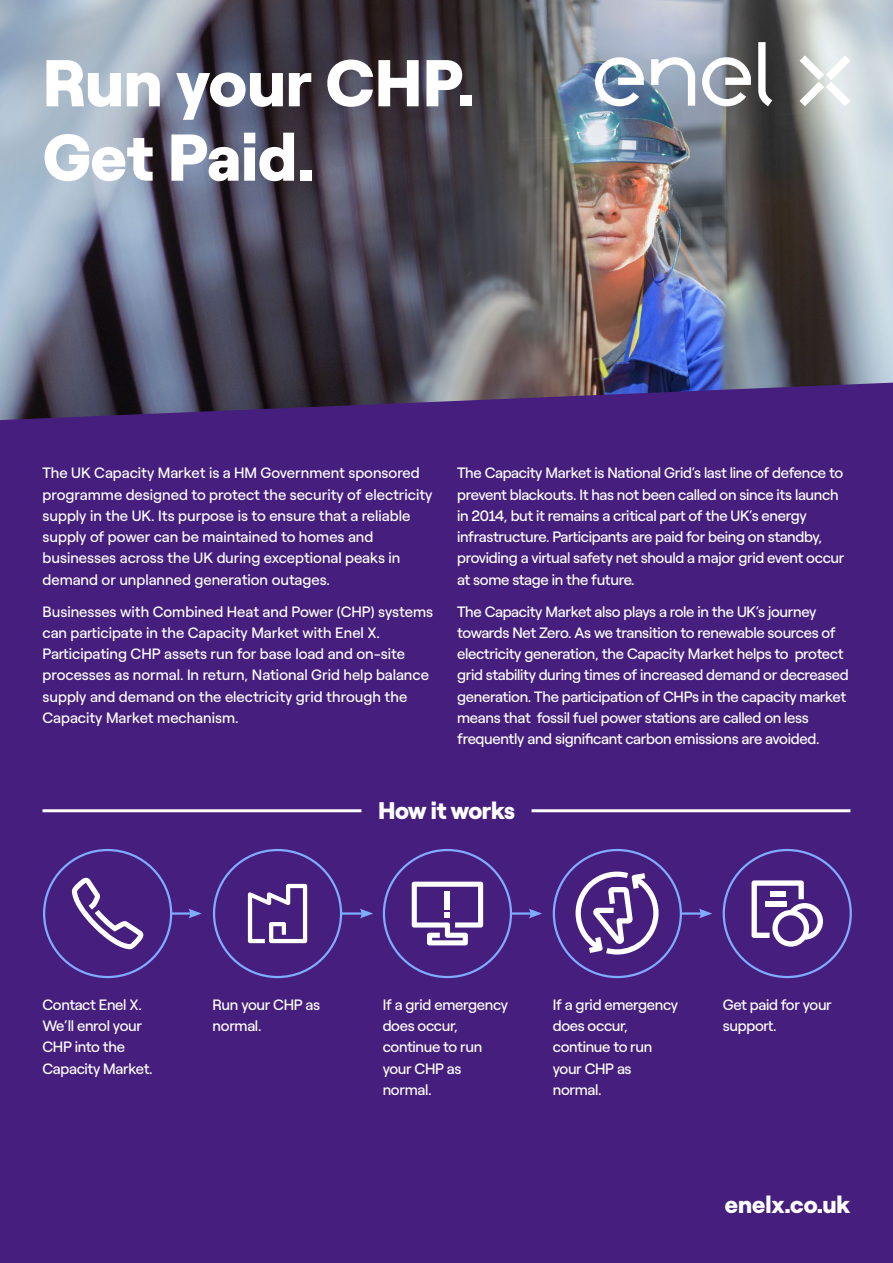
<style>
.page{position:relative;width:893px;height:1263px;background:#461e7d}
.page>*{position:absolute;margin:0;border:0;box-sizing:border-box;transform-origin:0 0}
.t1{font:900 66px/74.4px "Roobert ENEL";color:#fff}
.t2{font:900 24px "Roobert ENEL";color:#fff}
.t3{font:900 24px "Roobert ENEL";letter-spacing:-.02em;color:#fff}
.t4{font:15px/21.3px "Roobert ENEL";letter-spacing:-.02em;color:#fff}
.t5{font:15px/21.3px "Roobert ENEL";color:#fff}
</style>
<div class="page">
<img style="left:0;top:0;width:893px;height:420px">
<svg style="left:799px;top:52px;width:52px;height:54px;background:#dcdfde"></svg>
<svg style="left:595px;top:57px;width:49px;height:49px;background:#a5b5c8"></svg>
<svg style="left:651px;top:42px;width:141px;height:64px;background:#9399a0"></svg>
<hr style="left:43px;top:809px;width:318px;height:3px;background:#fff">
<hr style="left:531px;top:809px;width:319px;height:3px;background:#fff">
<svg style="left:72px;top:878px;width:72px;height:71px"></svg>
<svg style="left:412px;top:882px;width:71px;height:63px"></svg>
<svg style="left:248px;top:884px;width:59px;height:59px"></svg>
<svg style="left:576px;top:871px;width:83px;height:83px"></svg>
<svg style="left:751px;top:880px;width:72px;height:67px"></svg>
<div style="left:770px;top:891px;width:15px;height:5px;background:#fff"></div>
<div style="left:765px;top:901px;width:21px;height:6px;background:#fff"></div>
<hr style="left:170px;top:912px;width:22px;height:3px;background:#80acff">
<svg style="left:188px;top:909px;width:14px;height:9px"></svg>
<hr style="left:341px;top:912px;width:23px;height:3px;background:#80acff">
<svg style="left:360px;top:909px;width:13px;height:9px"></svg>
<hr style="left:510px;top:912px;width:23px;height:3px;background:#80acff">
<svg style="left:529px;top:909px;width:13px;height:9px"></svg>
<hr style="left:680px;top:912px;width:23px;height:3px;background:#80acff">
<svg style="left:699px;top:909px;width:13px;height:9px"></svg>
<h1 class="t1" style="left:43px;top:40px;width:434px">Run your CHP.<br>Get Paid.</h1>
<p class="t5" style="left:43px;top:461px;width:392px">The UK Capacity Market is a HM Government sponsored programme designed to protect the security of electricity supply in the UK. Its purpose is to ensure that a reliable supply of power can be maintained to homes and businesses across the UK during exceptional peaks in demand or unplanned generation outages.</p>
<p class="t5" style="left:43px;top:599px;width:392px">Businesses with Combined Heat and Power (CHP) systems can participate in the Capacity Market with Enel X.<br>Participating CHP assets run for base load and on-site processes as normal. In return, National Grid help balance supply and demand on the electricity grid through the Capacity Market mechanism.</p>
<p class="t4" style="left:457px;top:461px;width:389px">The Capacity Market is National Grid’s last line of defence to prevent blackouts. It has not been called on since its launch in 2014, but it remains a critical part of the UK’s energy infrastructure. Participants are paid for being on standby, providing a virtual safety net should a major grid event occur at some stage in the future.</p>
<p class="t4" style="left:457px;top:599px;width:393px">The Capacity Market also plays a role in the UK’s journey towards Net Zero. As we transition to renewable sources of electricity generation, the Capacity Market helps to protect grid stability during times of increased demand or decreased generation. The participation of CHPs in the capacity market means that fossil fuel power stations are called on less frequently and significant carbon emissions are avoided.</p>
<h2 class="t3" style="left:378px;top:791px;width:138px">How it works</h2>
<p class="t4" style="left:43px;top:993px;width:112px">Contact Enel X.<br>We’ll enrol your<br>CHP into the<br>Capacity Market.</p>
<p class="t4" style="left:383px;top:993px;width:127px">If a grid emergency does occur, continue to run your CHP as normal.</p>
<p class="t4" style="left:723px;top:993px;width:111px">Get paid for your support.</p>
<p class="t4" style="left:213px;top:993px;width:109px">Run your CHP as normal.</p>
<p class="t4" style="left:553px;top:993px;width:127px">If a grid emergency does occur, continue to run your CHP as normal.</p>
<h2 class="t2" style="left:725px;top:1185px;width:127px">enelx.co.uk</h2>
</div>
